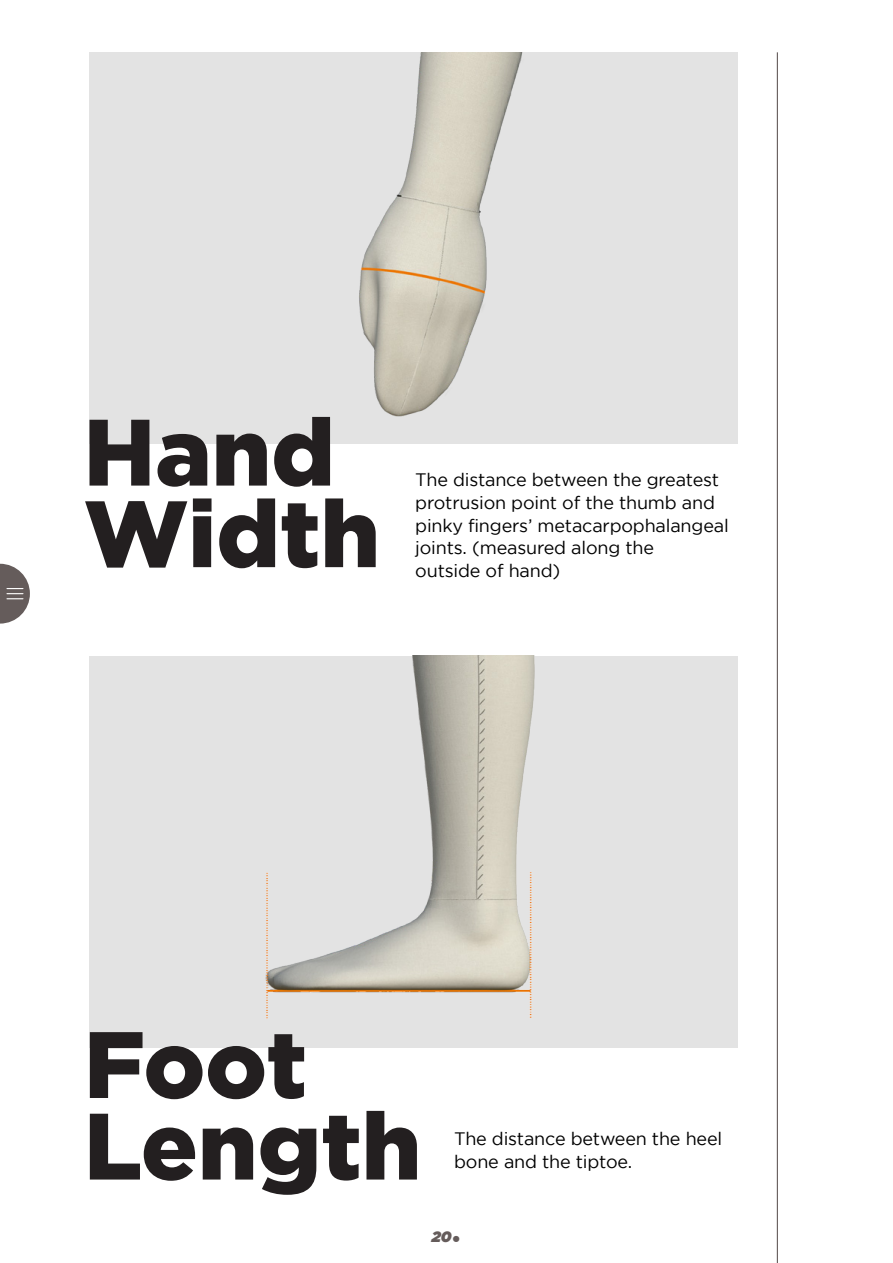
<style>
.page{position:relative;width:893px;height:1263px;background:#fff}
.page>*{position:absolute;margin:0;border:0;box-sizing:border-box;transform-origin:0 0}
.t1{font:900 94.05px/81.6px "Gotham";color:#231f20}
.t2{font:18px/22.5px "Gotham";letter-spacing:-.01em;color:#000}
.t3{font:italic 900 15px "Gotham";color:#655c5b}
.s1{font-family:"Futura";font-weight:700;font-style:normal;font-size:30px}
</style>
<div class="page">
<svg style="left:0;top:564px;width:30px;height:60px"></svg>
<hr style="left:777px;top:52px;width:1px;height:1211px;background:#655c5b">
<img style="left:89px;top:53px;width:649px;height:391px">
<div style="left:90px;top:656px;width:648px;height:391px;background:#e3e3e3"></div>
<img style="left:89px;top:656px;width:446px;height:382px">
<h1 class="t1" style="left:84px;top:409px;width:298px">Hand<br>Width</h1>
<p class="t2" style="left:415px;top:469px;width:315px">The distance between the greatest protrusion point of the thumb and pinky fingers’ metacarpophalangeal joints. (measured along the<br>outside of hand)</p>
<h1 class="t1" style="left:84px;top:1021px;width:339px">Foot<br>Length</h1>
<p class="t2" style="left:454px;top:1127px;width:270px">The distance between the heel bone and the tiptoe.</p>
<p class="t3" style="left:431px;top:1228px;width:31px">20<span class="s1">.</span></p>
</div>
